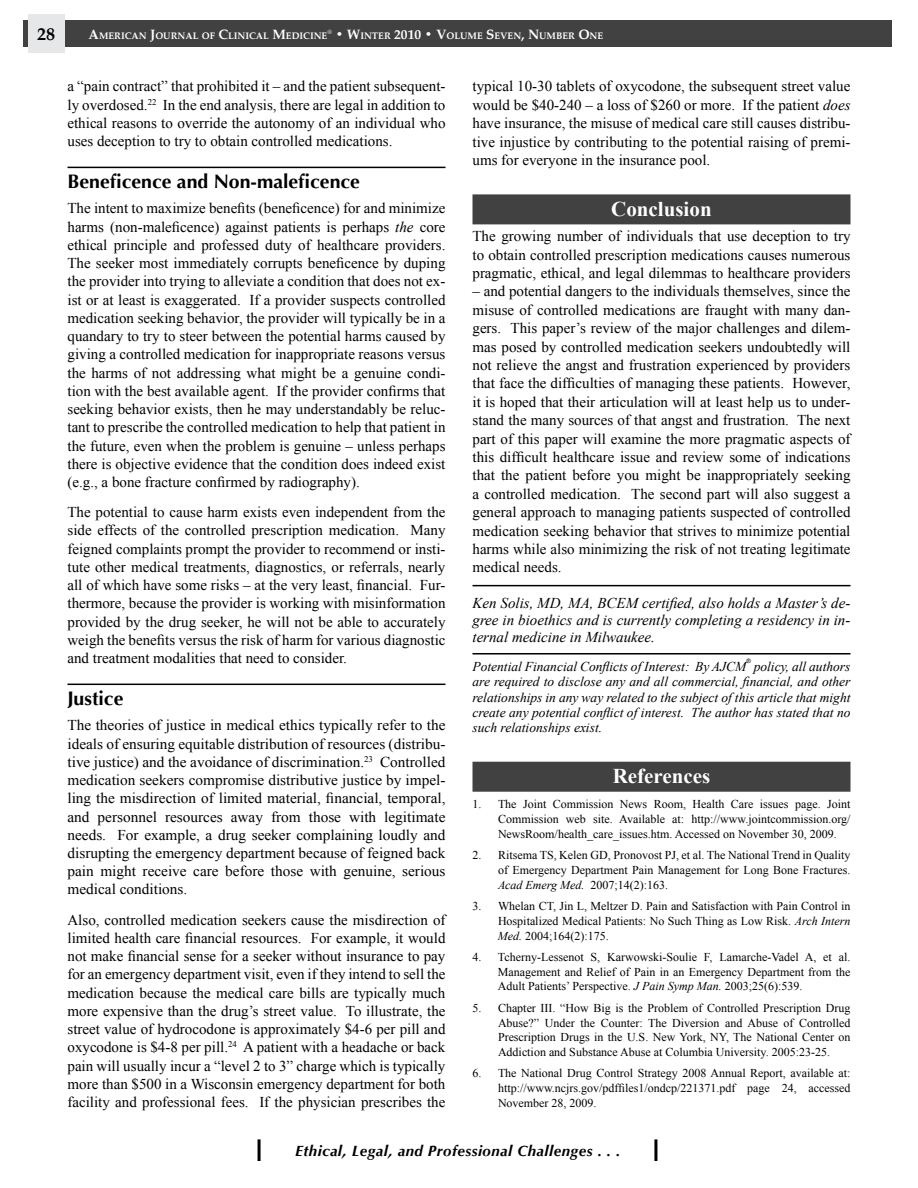
<style>
.page{position:relative;width:918px;height:1188px;background:#fff}
.page>*{position:absolute;margin:0;border:0;box-sizing:border-box;transform-origin:0 0}
.t1{font:700 21px "Times New Roman";color:#fff}
.t2{font:700 19.5px "Optima";color:#000}
.t3{font:700 18px "Palatino";color:#000}
.t4{font:15px/18.3px "Times New Roman";color:#000;text-align:justify}
.t5{font:italic 15px/17px "Times New Roman";color:#000;text-align:justify}
.t6{font:italic 700 15px "Optima";letter-spacing:.03em;color:#000}
.t7{font:italic 13.5px/15.5px "Times New Roman";color:#000;text-align:justify}
.t8{font:12px/14.9px "Times New Roman";color:#000;text-align:justify}
.t9{font:700 9.45px "Palatino";color:#fff}
.t10{font:700 6.15px "Palatino";color:#fff}
.t11{font:6px "Arial";color:#000}
.s1{font-size:13.5px}
.s2{font-style:italic}
</style>
<div class="page">
<div style="left:23px;top:20px;width:869px;height:27px;background:#414142"></div>
<div style="left:28px;top:14px;width:37px;height:39px;background:#e6e7e8"></div>
<hr style="left:258px;top:1139px;width:3px;height:22px;background:#000">
<hr style="left:654px;top:1139px;width:3px;height:22px;background:#000">
<hr style="left:68px;top:167px;width:378px;height:1px;background:#000">
<hr style="left:68px;top:684px;width:378px;height:1px;background:#000">
<div style="left:472px;top:194px;width:378px;height:30px;background:#414142"></div>
<hr style="left:472px;top:585px;width:378px;height:1px;background:#000">
<hr style="left:472px;top:653px;width:378px;height:2px;background:#000">
<div style="left:472px;top:762px;width:378px;height:30px;background:#414142"></div>
<p class="t3" style="left:37px;top:19px;width:19px">28</p>
<p class="t9" style="left:335px;top:27px;width:269px"><span class="s1">• W</span>INTER <span class="s1">2010 • V</span>OLUME <span class="s1">S</span>EVEN<span class="s1">, N</span>UMBER <span class="s1">O</span>NE</p>
<p class="t9" style="left:89px;top:27px;width:240px"><span class="s1">A</span>MERICAN <span class="s1">J</span>OURNAL OF <span class="s1">C</span>LINICAL <span class="s1">M</span>EDICINE</p>
<p class="t10" style="left:327px;top:26px;width:6px">®</p>
<p class="t4" style="left:68px;top:77px;width:380px">a “pain contract” that prohibited it – and the patient subsequent&shy;ly overdosed.<sup>22</sup> In the end analysis, there are legal in addition to ethical reasons to override the autonomy of an individual who uses deception to try to obtain controlled medications.</p>
<h2 class="t2" style="left:68px;top:170px;width:294px">Beneficence and Non-maleficence</h2>
<p class="t4" style="left:68px;top:199px;width:380px">The intent to maximize benefits (beneficence) for and minimize harms (non-maleficence) against patients is perhaps <span class="s2">the</span> core ethical principle and professed duty of healthcare providers.<br>The seeker most immediately corrupts beneficence by duping the provider into trying to alleviate a condition that does not ex&shy;ist or at least is exaggerated. If a provider suspects controlled medication seeking behavior, the provider will typically be in a quandary to try to steer between the potential harms caused by giving a controlled medication for inappropriate reasons versus the harms of not addressing what might be a genuine condi&shy;tion with the best available agent. If the provider confirms that seeking behavior exists, then he may understandably be reluc&shy;tant to prescribe the controlled medication to help that patient in the future, even when the problem is genuine – unless perhaps there is objective evidence that the condition does indeed exist (e.g., a bone fracture confirmed by radiography).</p>
<p class="t4" style="left:68px;top:503px;width:380px">The potential to cause harm exists even independent from the side effects of the controlled prescription medication. Many feigned complaints prompt the provider to recommend or insti&shy;tute other medical treatments, diagnostics, or referrals, nearly all of which have some risks – at the very least, financial. Fur&shy;thermore, because the provider is working with misinformation provided by the drug seeker, he will not be able to accurately weigh the benefits versus the risk of harm for various diagnostic and treatment modalities that need to consider.</p>
<h2 class="t2" style="left:68px;top:687px;width:57px">Justice</h2>
<p class="t4" style="left:67px;top:716px;width:380px">The theories of justice in medical ethics typically refer to the ideals of ensuring equitable distribution of resources (distribu&shy;tive justice) and the avoidance of discrimination.<sup>23</sup> Controlled medication seekers compromise distributive justice by impel&shy;ling the misdirection of limited material, financial, temporal, and personnel resources away from those with legitimate needs. For example, a drug seeker complaining loudly and disrupting the emergency department because of feigned back pain might receive care before those with genuine, serious medical conditions.</p>
<p class="t4" style="left:68px;top:910px;width:380px">Also, controlled medication seekers cause the misdirection of limited health care financial resources. For example, it would not make financial sense for a seeker without insurance to pay for an emergency department visit, even if they intend to sell the medication because the medical care bills are typically much more expensive than the drug’s street value. To illustrate, the street value of hydrocodone is approximately $4-6 per pill and oxycodone is $4-8 per pill.<sup>24</sup> A patient with a headache or back pain will usually incur a “level 2 to 3” charge which is typically more than $500 in a Wisconsin emergency department for both facility and professional fees. If the physician prescribes the</p>
<p class="t4" style="left:472px;top:77px;width:380px">typical 10-30 tablets of oxycodone, the subsequent street value would be $40-240 – a loss of $260 or more. If the patient <span class="s2">does </span>have insurance, the misuse of medical care still causes distribu&shy;tive injustice by contributing to the potential raising of premi&shy;ums for everyone in the insurance pool.</p>
<h1 class="t1" style="left:611px;top:194px;width:102px">Conclusion</h1>
<p class="t4" style="left:472px;top:227px;width:380px">The growing number of individuals that use deception to try to obtain controlled prescription medications causes numerous pragmatic, ethical, and legal dilemmas to healthcare providers</p>
<p class="t4" style="left:472px;top:282px;width:380px">– and potential dangers to the individuals themselves, since the misuse of controlled medications are fraught with many dan&shy;gers. This paper’s review of the major challenges and dilem&shy;mas posed by controlled medication seekers undoubtedly will not relieve the angst and frustration experienced by providers that face the difficulties of managing these patients. However, it is hoped that their articulation will at least help us to under&shy;stand the many sources of that angst and frustration. The next part of this paper will examine the more pragmatic aspects of this difficult healthcare issue and review some of indications that the patient before you might be inappropriately seeking a controlled medication. The second part will also suggest a general approach to managing patients suspected of controlled medication seeking behavior that strives to minimize potential harms while also minimizing the risk of not treating legitimate medical needs.</p>
<p class="t5" style="left:472px;top:594px;width:379px">Ken Solis, MD, MA, BCEM certified, also holds a Master’s de&shy;gree in bioethics and is currently completing a residency in in&shy;ternal medicine in Milwaukee.</p>
<p class="t7" style="left:472px;top:658px;width:275px">Potential Financial Conflicts of Interest: By AJCM</p>
<p class="t11" style="left:746px;top:657px;width:6px">®</p>
<p class="t7" style="left:473px;top:658px;width:380px;text-indent:281px">policy, all authors are required to disclose any and all commercial, financial, and other relationships in any way related to the subject of this article that might create any potential conflict of interest. The author has stated that no such relationships exist.</p>
<h1 class="t1" style="left:613px;top:762px;width:99px">References</h1>
<p class="t8" style="left:498px;top:796px;width:354px;text-indent:-26px">1. The Joint Commission News Room, Health Care issues page. Joint Commission web site. Available at: http://www.jointcommission.org/ NewsRoom/health_care_issues.htm. Accessed on November 30, 2009.</p>
<p class="t8" style="left:498px;top:847px;width:354px;text-indent:-26px">2. Ritsema TS, Kelen GD, Pronovost PJ, et al. The National Trend in Quality of Emergency Department Pain Management for Long Bone Fractures.<br><span class="s2">Acad Emerg Med.</span> 2007;14(2):163.</p>
<p class="t8" style="left:498px;top:898px;width:354px;text-indent:-25px">3. Whelan CT, Jin L, Meltzer D. Pain and Satisfaction with Pain Control in Hospitalized Medical Patients: No Such Thing as Low Risk. <span class="s2">Arch Intern Med.</span> 2004;164(2):175.</p>
<p class="t8" style="left:498px;top:949px;width:354px;text-indent:-26px">4. Tcherny-Lessenot S, Karwowski-Soulie F, Lamarche-Vadel A, et al.<br>Management and Relief of Pain in an Emergency Department from the Adult Patients’ Perspective. <span class="s2">J Pain Symp Man.</span> 2003;25(6):539.</p>
<p class="t8" style="left:498px;top:1000px;width:354px;text-indent:-26px">5. Chapter III. “How Big is the Problem of Controlled Prescription Drug Abuse?” Under the Counter: The Diversion and Abuse of Controlled Prescription Drugs in the U.S. New York, NY, The National Center on Addiction and Substance Abuse at Columbia University. 2005:23-25.</p>
<p class="t8" style="left:498px;top:1066px;width:354px;text-indent:-26px">6. The National Drug Control Strategy 2008 Annual Report, available at: http://www.ncjrs.gov/pdffiles1/ondcp/221371.pdf page 24, accessed November 28, 2009.</p>
<p class="t6" style="left:295px;top:1142px;width:327px">Ethical, Legal, and Professional Challenges . . .</p>
</div>
